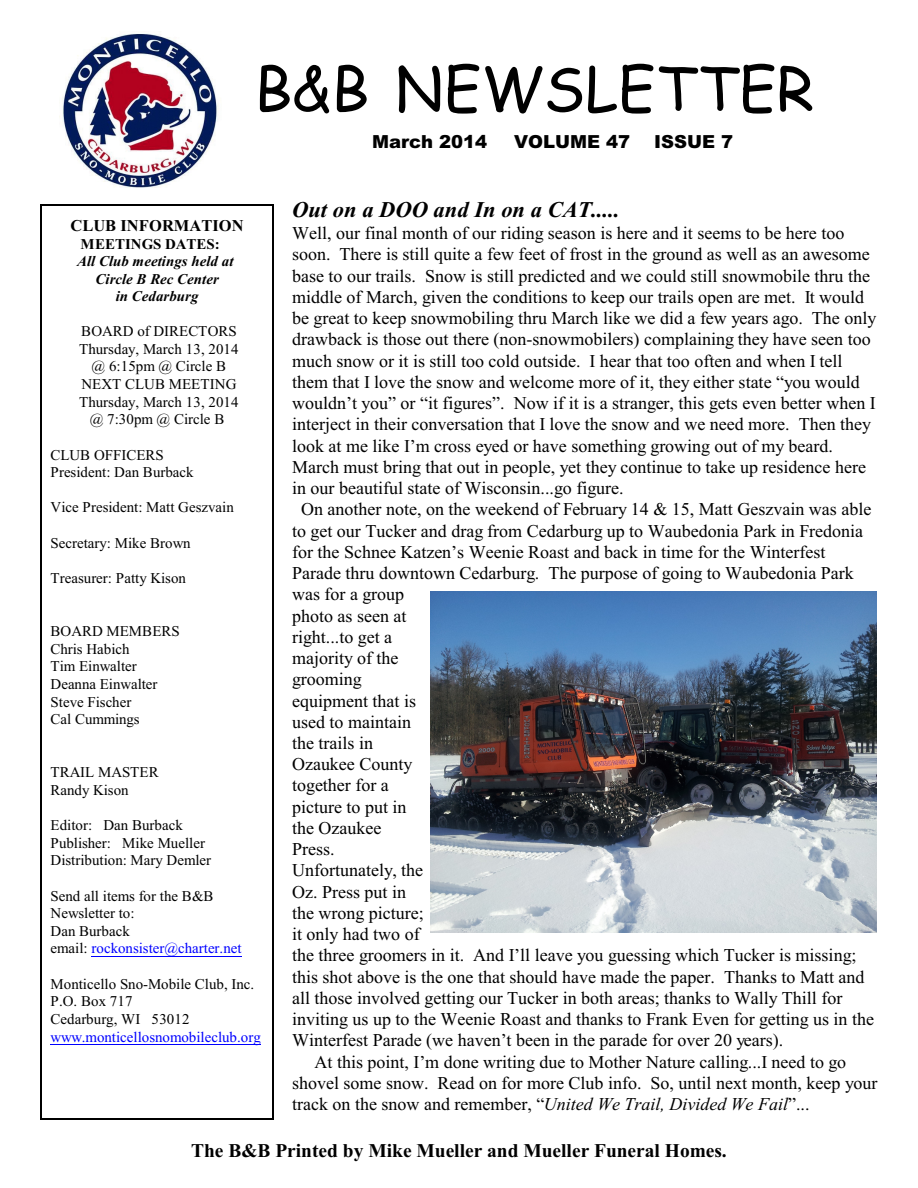
<style>
.page{position:relative;width:918px;height:1188px;background:#fff}
.page>*{position:absolute;margin:0;border:0;box-sizing:border-box;transform-origin:0 0}
.t1{font:italic 60px "Comic Sans MS";color:#000}
.t2{font:italic 700 22.5px "Times New Roman";color:#000}
.t3{font:700 19.5px "Times New Roman";color:#000}
.t4{font:18px "Times New Roman";color:#000}
.t5{font:italic 900 18px "Arial";color:#000}
.t6{font:700 16.5px "Times New Roman";color:#000}
.t7{font:15px/17.7px "Times New Roman";color:#000}
.t8{font:italic 700 15px/17.4px "Times New Roman";color:#000;text-align:center}
.t9{font:15px "Times New Roman";color:#00f}
.t10{font:700 15px "Times New Roman";color:#000}
.s1{font-style:italic}
.s2{color:#00f}
</style>
<div class="page">
<img style="left:431px;top:592px;width:446px;height:341px">
<img style="left:59px;top:34px;width:160px;height:154px">
<hr style="left:91px;top:956px;width:151px;height:1px;background:#00f">
<hr style="left:51px;top:1044px;width:210px;height:1px;background:#00f">
<hr style="left:40px;top:205px;width:1px;height:914px;background:#000">
<hr style="left:273px;top:205px;width:1px;height:914px;background:#000">
<hr style="left:40px;top:205px;width:234px;height:1px;background:#000">
<hr style="left:40px;top:1118px;width:234px;height:1px;background:#000">
<h1 class="t1" style="left:254px;top:63px;width:561px">B&amp;B NEWSLETTER</h1>
<p class="t5" style="left:372px;top:135px;width:117px">March 2014</p>
<p class="t5" style="left:514px;top:135px;width:118px">VOLUME 47</p>
<p class="t5" style="left:654px;top:135px;width:81px">ISSUE 7</p>
<p class="t2" style="left:292px;top:202px;width:329px">Out on a DOO and In on a CAT.....</p>
<p class="t4" style="left:292px;top:227px;width:554px">Well, our final month of our riding season is here and it seems to be here too</p>
<p class="t4" style="left:292px;top:248px;width:579px">soon. There is still quite a few feet of frost in the ground as well as an awesome</p>
<p class="t4" style="left:292px;top:269px;width:579px">base to our trails. Snow is still predicted and we could still snowmobile thru the</p>
<p class="t4" style="left:292px;top:290px;width:574px">middle of March, given the conditions to keep our trails open are met. It would</p>
<p class="t4" style="left:292px;top:312px;width:586px">be great to keep snowmobiling thru March like we did a few years ago. The only</p>
<p class="t4" style="left:292px;top:333px;width:580px">drawback is those out there (non-snowmobilers) complaining they have seen too</p>
<p class="t4" style="left:292px;top:354px;width:552px">much snow or it is still too cold outside. I hear that too often and when I tell</p>
<p class="t4" style="left:292px;top:375px;width:569px">them that I love the snow and welcome more of it, they either state “you would</p>
<p class="t4" style="left:292px;top:397px;width:585px">wouldn’t you” or “it figures”. Now if it is a stranger, this gets even better when I</p>
<p class="t4" style="left:292px;top:418px;width:581px">interject in their conversation that I love the snow and we need more. Then they</p>
<p class="t4" style="left:292px;top:439px;width:542px">look at me like I’m cross eyed or have something growing out of my beard.</p>
<p class="t4" style="left:292px;top:460px;width:575px">March must bring that out in people, yet they continue to take up residence here</p>
<p class="t4" style="left:292px;top:482px;width:333px">in our beautiful state of Wisconsin...go figure.</p>
<p class="t4" style="left:301px;top:503px;width:572px">On another note, on the weekend of February 14 &amp; 15, Matt Geszvain was able</p>
<p class="t4" style="left:292px;top:524px;width:572px">to get our Tucker and drag from Cedarburg up to Waubedonia Park in Fredonia</p>
<p class="t4" style="left:292px;top:545px;width:535px">for the Schnee Katzen’s Weenie Roast and back in time for the Winterfest</p>
<p class="t4" style="left:292px;top:567px;width:563px">Parade thru downtown Cedarburg. The purpose of going to Waubedonia Park</p>
<p class="t4" style="left:292px;top:588px;width:114px">was for a group</p>
<p class="t4" style="left:292px;top:609px;width:116px">photo as seen at</p>
<p class="t4" style="left:292px;top:630px;width:102px">right...to get a</p>
<p class="t4" style="left:292px;top:652px;width:108px">majority of the</p>
<p class="t4" style="left:292px;top:673px;width:71px">grooming</p>
<p class="t4" style="left:292px;top:694px;width:126px">equipment that is</p>
<p class="t4" style="left:292px;top:715px;width:120px">used to maintain</p>
<p class="t4" style="left:292px;top:737px;width:82px">the trails in</p>
<p class="t4" style="left:292px;top:758px;width:122px">Ozaukee County</p>
<p class="t4" style="left:292px;top:779px;width:98px">together for a</p>
<p class="t4" style="left:292px;top:800px;width:116px">picture to put in</p>
<p class="t4" style="left:292px;top:821px;width:91px">the Ozaukee</p>
<p class="t4" style="left:292px;top:843px;width:44px">Press.</p>
<p class="t4" style="left:292px;top:864px;width:133px">Unfortunately, the</p>
<p class="t4" style="left:292px;top:885px;width:115px">Oz. Press put in</p>
<p class="t4" style="left:292px;top:906px;width:133px">the wrong picture;</p>
<p class="t4" style="left:292px;top:928px;width:129px">it only had two of</p>
<p class="t4" style="left:292px;top:949px;width:566px">the three groomers in it. And I’ll leave you guessing which Tucker is missing;</p>
<p class="t4" style="left:292px;top:970px;width:574px">this shot above is the one that should have made the paper. Thanks to Matt and</p>
<p class="t4" style="left:292px;top:991px;width:552px">all those involved getting our Tucker in both areas; thanks to Wally Thill for</p>
<p class="t4" style="left:292px;top:1013px;width:584px">inviting us up to the Weenie Roast and thanks to Frank Even for getting us in the</p>
<p class="t4" style="left:292px;top:1034px;width:493px">Winterfest Parade (we haven’t been in the parade for over 20 years).</p>
<p class="t4" style="left:315px;top:1055px;width:533px">At this point, I’m done writing due to Mother Nature calling...I need to go</p>
<p class="t4" style="left:292px;top:1076px;width:587px">shovel some snow. Read on for more Club info. So, until next month, keep your</p>
<p class="t4" style="left:292px;top:1098px;width:519px">track on the snow and remember, “<span class="s1">United We Trail, Divided We Fail</span>”...</p>
<p class="t3" style="left:191px;top:1144px;width:537px">The B&amp;B Printed by Mike Mueller and Mueller Funeral Homes.</p>
<p class="t6" style="left:71px;top:220px;width:175px">CLUB INFORMATION</p>
<p class="t10" style="left:80px;top:239px;width:141px">MEETINGS DATES:</p>
<p class="t8" style="left:77px;top:254px;width:158px">All Club meetings held at<br>Circle B Rec Center<br>in Cedarburg</p>
<p class="t7" style="left:79px;top:324px;width:161px;text-align:center">BOARD of DIRECTORS<br>Thursday, March 13, 2014 @ 6:15pm @ Circle B<br>NEXT CLUB MEETING<br>Thursday, March 13, 2014 @ 7:30pm @ Circle B</p>
<p class="t7" style="left:51px;top:447px;width:145px">CLUB OFFICERS<br>President: Dan Burback</p>
<p class="t7" style="left:51px;top:500px;width:185px">Vice President: Matt Geszvain</p>
<p class="t7" style="left:51px;top:535px;width:142px">Secretary: Mike Brown</p>
<p class="t7" style="left:51px;top:571px;width:137px">Treasurer: Patty Kison</p>
<p class="t7" style="left:51px;top:624px;width:131px">BOARD MEMBERS<br>Chris Habich<br>Tim Einwalter<br>Deanna Einwalter<br>Steve Fischer<br>Cal Cummings</p>
<p class="t7" style="left:51px;top:765px;width:110px">TRAIL MASTER<br>Randy Kison</p>
<p class="t7" style="left:51px;top:818px;width:162px">Editor: Dan Burback<br>Publisher: Mike Mueller<br>Distribution: Mary Demler</p>
<p class="t7" style="left:51px;top:888px;width:193px">Send all items for the B&amp;B<br>Newsletter to:<br>Dan Burback<br>email: <span class="s2">rockonsister@charter.net</span></p>
<p class="t7" style="left:51px;top:976px;width:205px">Monticello Sno-Mobile Club, Inc.<br>P.O. Box 717<br>Cedarburg, WI 53012</p>
<p class="t9" style="left:51px;top:1031px;width:212px">www.monticellosnomobileclub.org</p>
</div>
